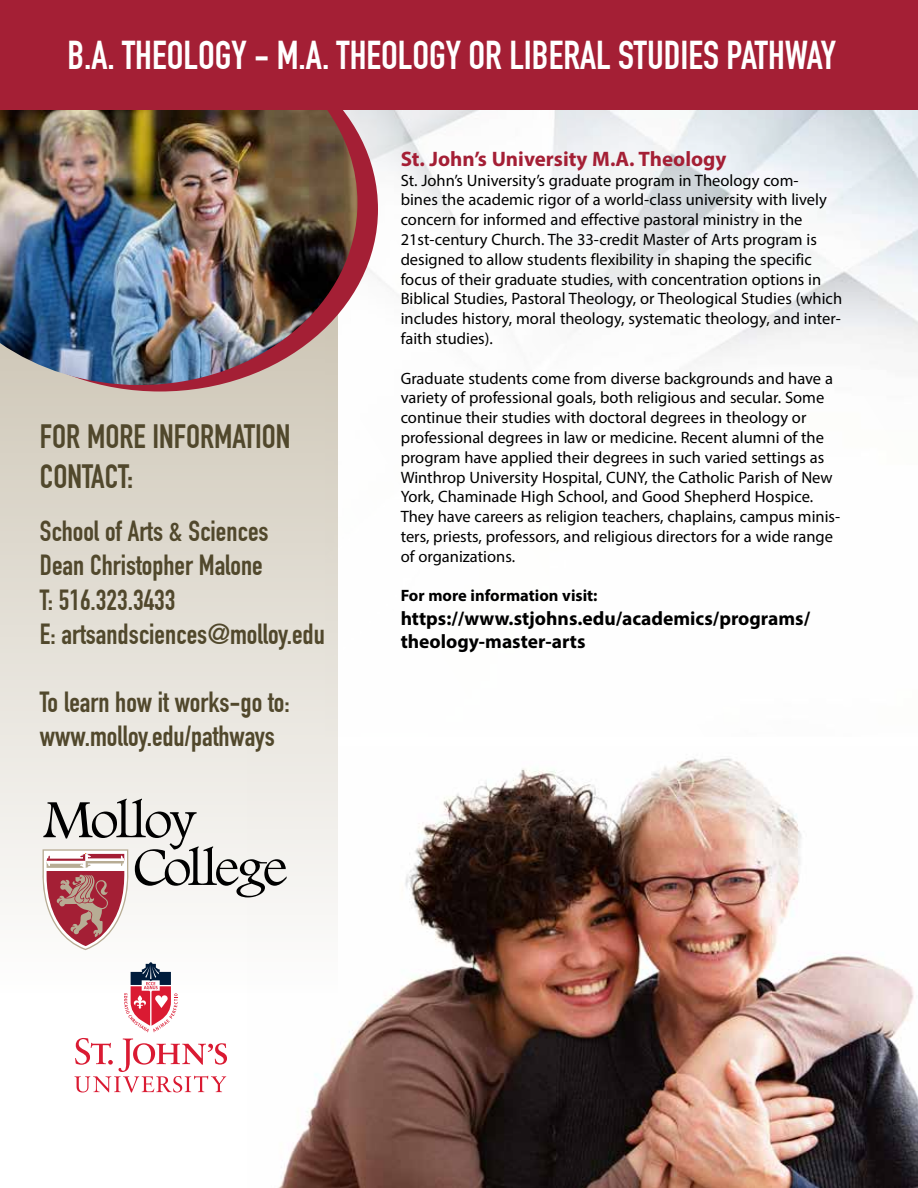
<style>
.page{position:relative;width:918px;height:1188px;background:#fff}
.page>*{position:absolute;margin:0;border:0;box-sizing:border-box;transform-origin:0 0}
.t1{font:39.3px "DIN Engschrift";color:#fff}
.t2{font:33px/39.6px "DIN Engschrift";color:#51482c}
.t3{font:28.5px/34.2px "DIN Engschrift";color:#51482c}
.t4{font:700 21px "Myriad Pro";color:#a41f35}
.t5{font:700 19.5px/23.4px "Myriad Pro";color:#000}
.t6{font:16.5px/19.8px "Myriad Pro";color:#000}
.t7{font:700 16.5px "Myriad Pro";color:#000}
</style>
<div class="page">
<img style="left:378px;top:109px;width:540px;height:254px">
<img style="left:278px;top:758px;width:640px;height:430px">
<svg style="left:0;top:392px;width:338px;height:601px;background:#e5e1d8"></svg>
<svg style="left:75px;top:1038px;width:152px;height:54px"></svg>
<svg style="left:124px;top:962px;width:54px;height:70px"></svg>
<svg style="left:42px;top:799px;width:245px;height:151px"></svg>
<svg style="left:0;top:109px;width:378px;height:283px"></svg>
<img style="left:0;top:109px;width:357px;height:276px">
<div style="left:0;top:0;width:918px;height:109px;background:#a41f35"></div>
<h1 class="t1" style="left:68px;top:32px;width:770px">B.A. THEOLOGY - M.A. THEOLOGY OR LIBERAL STUDIES PATHWAY</h1>
<h2 class="t2" style="left:40px;top:417px;width:252px">FOR MORE INFORMATION<br>CONTACT:</h2>
<h3 class="t3" style="left:40px;top:514px;width:286px">School of Arts &amp; Sciences<br>Dean Christopher Malone<br>T: 516.323.3433<br>E: artsandsciences@molloy.edu</h3>
<h3 class="t3" style="left:40px;top:685px;width:251px">To learn how it works-go to: www.molloy.edu/pathways</h3>
<p class="t4" style="left:401px;top:145px;width:327px">St. John’s University M.A. Theology</p>
<p class="t6" style="left:401px;top:170px;width:443px">St. John’s University’s graduate program in Theology com-<br>bines the academic rigor of a world-class university with lively concern for informed and effective pastoral ministry in the 21st-century Church. The 33-credit Master of Arts program is designed to allow students flexibility in shaping the specific focus of their graduate studies, with concentration options in Biblical Studies, Pastoral Theology, or Theological Studies (which includes history, moral theology, systematic theology, and inter&shy;faith studies).</p>
<p class="t6" style="left:401px;top:368px;width:441px">Graduate students come from diverse backgrounds and have a variety of professional goals, both religious and secular. Some continue their studies with doctoral degrees in theology or professional degrees in law or medicine. Recent alumni of the program have applied their degrees in such varied settings as Winthrop University Hospital, CUNY, the Catholic Parish of New York, Chaminade High School, and Good Shepherd Hospice.<br>They have careers as religion teachers, chaplains, campus minis&shy;ters, priests, professors, and religious directors for a wide range of organizations.</p>
<p class="t7" style="left:401px;top:585px;width:198px">For more information visit:</p>
<p class="t5" style="left:401px;top:606px;width:411px">https://www.stjohns.edu/academics/programs/ theology-master-arts</p>
</div>
